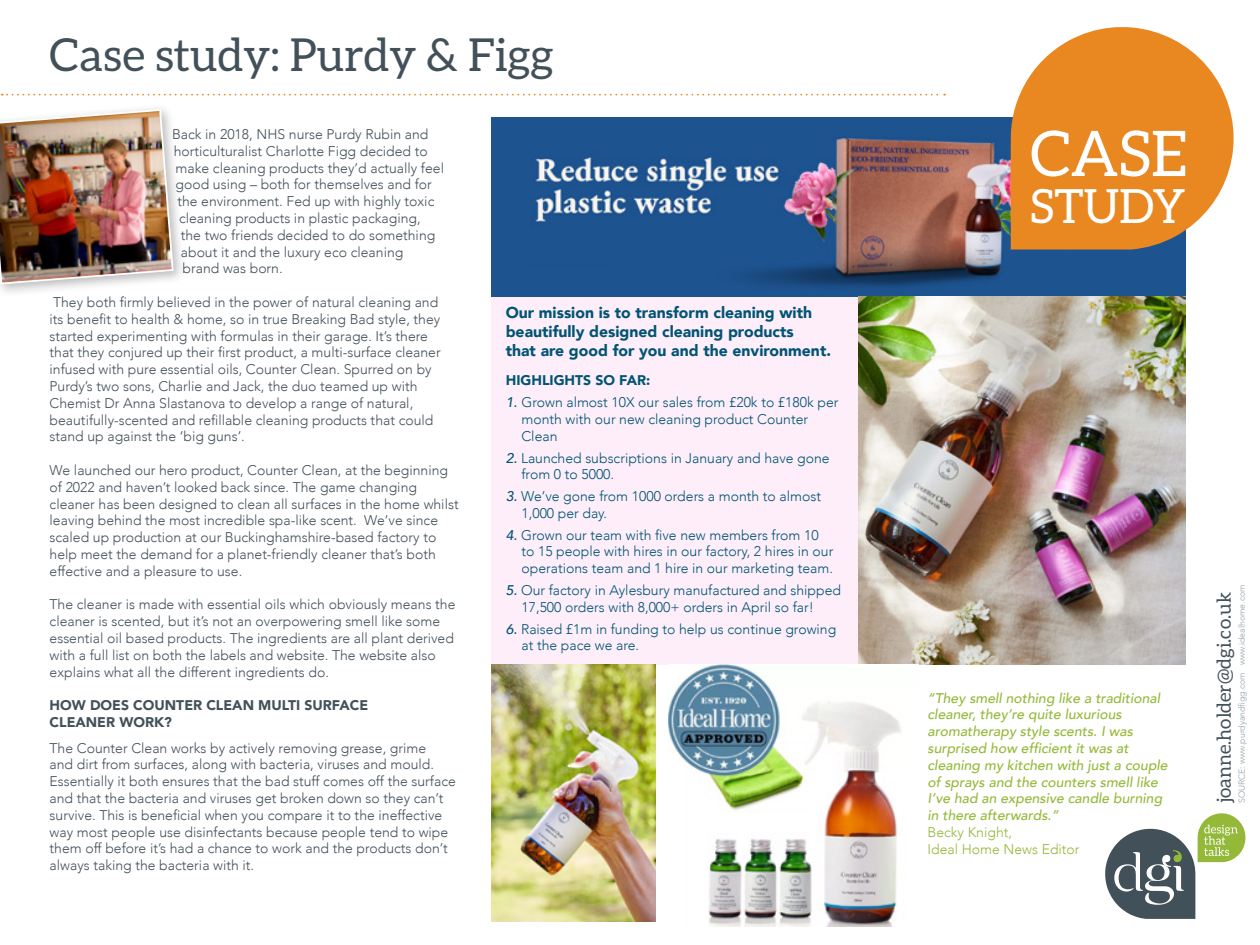
<style>
.page{position:relative;width:1260px;height:945px;background:#fff}
.page>*{position:absolute;margin:0;border:0;box-sizing:border-box;transform-origin:0 0}
.t1{font:63px "Aleo";color:#fff}
.t2{font:47.25px "Aleo";color:#fff}
.t3{font:45.5px "Aleo";color:#425159}
.t4{font:19.25px "Aleo";color:#425159}
.t5{font:900 15.75px/18.9px "Avenir";color:#015473}
.t6{font:300 14px/16.8px "Avenir";color:#425159}
.t7{font:300 14px/16.8px "Avenir";color:#015473}
.t8{font:italic 500 14px/16.8px "Avenir";color:#94b939}
.t9{font:900 14px/16.8px "Avenir";color:#425159}
.t10{font:900 14px "Avenir";color:#015473}
.t11{font:300 8.75px "Avenir";color:#94a2aa}
.s1{font-weight:500;font-style:italic}
.s2{font-weight:300;font-style:normal}
</style>
<div class="page">
<div style="left:1022px;top:117px;width:164px;height:179px;background:#1d538f"></div>
<div style="left:491px;top:296px;width:367px;height:368px;background:#fdeefa"></div>
<img style="left:491px;top:117px;width:531px;height:179px">
<svg style="left:1105px;top:813px;width:141px;height:106px"></svg>
<svg style="left:1009px;top:27px;width:225px;height:223px;fill:#e98721"></svg>
<svg style="left:2px;top:94px;width:943px;height:1px"></svg>
<img style="left:858px;top:296px;width:328px;height:368px">
<img style="left:491px;top:664px;width:165px;height:257px">
<img style="left:668px;top:664px;width:233px;height:262px">
<div style="left:0;top:104px;width:186px;height:193px;background:#231f20;opacity:.3"></div>
<img style="left:0;top:108px;width:175px;height:177px">
<div style="left:528px;top:228px;width:102px;height:36px;background:#1d538f"></div>
<p class="t3" style="left:50px;top:29px;width:506px">Case study: Purdy &amp; Figg</p>
<p class="t6" style="left:172px;top:126px;width:258px">Back in 2018, NHS nurse Purdy Rubin and</p>
<p class="t6" style="left:174px;top:143px;width:255px">horticulturalist Charlotte Figg decided to</p>
<p class="t6" style="left:176px;top:159px;width:270px">make cleaning products they’d actually feel</p>
<p class="t6" style="left:176px;top:176px;width:258px">good using – both for themselves and for</p>
<p class="t6" style="left:177px;top:193px;width:259px">the environment. Fed up with highly toxic</p>
<p class="t6" style="left:179px;top:210px;width:243px">cleaning products in plastic packaging,</p>
<p class="t6" style="left:181px;top:227px;width:256px">the two friends decided to do something</p>
<p class="t6" style="left:181px;top:243px;width:224px">about it and the luxury eco cleaning</p>
<p class="t6" style="left:183px;top:260px;width:102px">brand was born.</p>
<p class="t6" style="left:50px;top:294px;width:393px">They both firmly believed in the power of natural cleaning and its benefit to health &amp; home, so in true Breaking Bad style, they started experimenting with formulas in their garage. It’s there that they conjured up their first product, a multi-surface cleaner infused with pure essential oils, Counter Clean. Spurred on by Purdy’s two sons, Charlie and Jack, the duo teamed up with Chemist Dr Anna Slastanova to develop a range of natural, beautifully-scented and refillable cleaning products that could stand up against the ‘big guns’.</p>
<p class="t6" style="left:50px;top:462px;width:411px">We launched our hero product, Counter Clean, at the beginning of 2022 and haven’t looked back since. The game changing cleaner has been designed to clean all surfaces in the home whilst leaving behind the most incredible spa-like scent. We’ve since scaled up production at our Buckinghamshire-based factory to help meet the demand for a planet-friendly cleaner that’s both effective and a pleasure to use.</p>
<p class="t6" style="left:50px;top:596px;width:407px">The cleaner is made with essential oils which obviously means the cleaner is scented, but it’s not an overpowering smell like some essential oil based products. The ingredients are all plant derived with a full list on both the labels and website. The website also explains what all the different ingredients do.</p>
<p class="t9" style="left:50px;top:697px;width:320px">HOW DOES COUNTER CLEAN MULTI SURFACE<br>CLEANER WORK?</p>
<p class="t6" style="left:50px;top:739px;width:408px">The Counter Clean works by actively removing grease, grime<br>and dirt from surfaces, along with bacteria, viruses and mould.<br>Essentially it both ensures that the bad stuff comes off the surface and that the bacteria and viruses get broken down so they can’t survive. This is beneficial when you compare it to the ineffective way most people use disinfectants because people tend to wipe them off before it’s had a chance to work and the products don’t always taking the bacteria with it.</p>
<p class="t5" style="left:506px;top:303px;width:327px">Our mission is to transform cleaning with beautifully designed cleaning products<br>that are good for you and the environment.</p>
<p class="t10" style="left:506px;top:369px;width:146px">HIGHLIGHTS SO FAR:</p>
<p class="t7" style="left:521px;top:394px;width:318px;text-indent:-16px"><span class="s1">1.</span> Grown almost 10X our sales from £20k to £180k per month with our new cleaning product Counter<br>Clean</p>
<p class="t7" style="left:521px;top:449px;width:310px;text-indent:-16px"><span class="s1">2.</span> Launched subscriptions in January and have gone from 0 to 5000.</p>
<p class="t7" style="left:521px;top:488px;width:301px;text-indent:-16px"><span class="s1">3.</span> We’ve gone from 1000 orders a month to almost<br>1,000 per day.</p>
<p class="t7" style="left:521px;top:526px;width:313px;text-indent:-16px"><span class="s1">4.</span> Grown our team with five new members from 10 to 15 people with hires in our factory, 2 hires in our operations team and 1 hire in our marketing team.</p>
<p class="t7" style="left:521px;top:582px;width:321px;text-indent:-16px"><span class="s1">5.</span> Our factory in Aylesbury manufactured and shipped<br>17,500 orders with 8,000+ orders in April so far!</p>
<p class="t7" style="left:521px;top:620px;width:316px;text-indent:-16px"><span class="s1">6.</span> Raised £1m in funding to help us continue growing at the pace we are.</p>
<p class="t1" style="left:1030px;top:118px;width:159px">CASE</p>
<p class="t2" style="left:1030px;top:180px;width:157px">STUDY</p>
<p class="t8" style="left:928px;top:689px;width:242px">“They smell nothing like a traditional cleaner, they’re quite luxurious aromatherapy style scents. I was surprised how efficient it was at cleaning my kitchen with just a couple of sprays and the counters smell like<br>I’ve had an expensive candle burning in there afterwards.”<br><span class="s2">Becky Knight,<br>Ideal Home News Editor</span></p>
<p class="t11" style="left:1237px;top:803px;width:220px;rotate:-90deg">SOURCE: www.purdyandfigg.com www.idealhome.com</p>
<p class="t4" style="left:1213px;top:803px;width:212px;rotate:-90deg">joanne.holder@dgi.co.uk</p>
</div>
